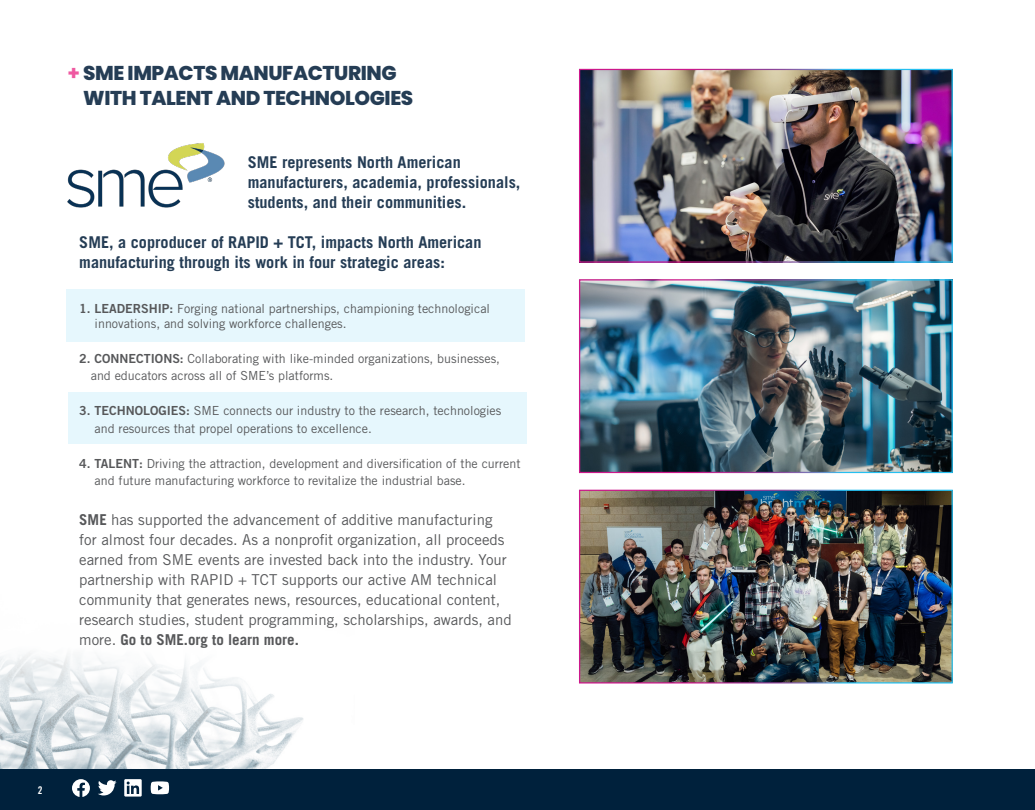
<style>
.page{position:relative;width:1035px;height:810px;background:#fff}
.page>*{position:absolute;margin:0;border:0;box-sizing:border-box;transform-origin:0 0}
.t1{font:800 20px/25px "Poppins";letter-spacing:-.02em;color:#253d55}
.Paragraph_-_Book{font:700 16.25px/20px "Trade Gothic LT Std";color:#253d55}
.Paragraph_-_Book-2{font:15px/20px "Trade Gothic LT Std";color:#57585a}
.Paragraph_-_Book-3{font:12.5px/17.5px "Trade Gothic LT Std";color:#57585a}
.Speaker_Title{font:10.62px "Trade Gothic LT Std Bd Cn 20";color:#fff}
.s1{font-weight:700;color:#ef59a1}
.s2{font-family:"Trade Gothic LT Std Bd 2"}
.s3{font-weight:700}
</style>
<div class="page">
<img style="left:0;top:652px;width:303px;height:117px">
<div style="left:0;top:769px;width:1035px;height:41px;background:#00213c"></div>
<svg style="left:151px;top:781px;width:18px;height:13px"></svg>
<svg style="left:72px;top:779px;width:18px;height:18px"></svg>
<svg style="left:124px;top:779px;width:18px;height:18px"></svg>
<svg style="left:98px;top:780px;width:19px;height:15px"></svg>
<img style="left:581px;top:71px;width:370px;height:190px">
<img style="left:581px;top:281px;width:370px;height:190px">
<img style="left:581px;top:492px;width:370px;height:190px">
<div style="left:66px;top:289px;width:459px;height:52px;background:#e6f7fd"></div>
<div style="left:68px;top:392px;width:458px;height:52px;background:#e6f7fd"></div>
<img style="left:67px;top:143px;width:158px;height:65px">
<p class="t1" style="left:83px;top:60px;width:332px;text-indent:-15px"><span class="s1">+</span> SME IMPACTS MANUFACTURING<br>WITH TALENT AND TECHNOLOGIES</p>
<p class="Paragraph_-_Book" style="left:248px;top:152px;width:274px">SME represents North American manufacturers, academia, professionals, students, and their communities.</p>
<p class="Paragraph_-_Book" style="left:79px;top:232px;width:404px">SME, a coproducer of RAPID + TCT, impacts North American manufacturing through its work in four strategic areas:</p>
<p class="Paragraph_-_Book-3" style="left:95px;top:301px;width:397px;line-height:15px;text-indent:-15px"><span class="s2">1. LEADERSHIP:</span> Forging national partnerships, championing technological innovations, and solving workforce challenges.</p>
<p class="Paragraph_-_Book-3" style="left:91px;top:349px;width:411px;text-indent:-11px"><span class="s2">2. CONNECTIONS:</span> Collaborating with like-minded organizations, businesses, and educators across all of SME’s platforms.</p>
<p class="Paragraph_-_Book-3" style="left:95px;top:402px;width:408px;text-indent:-15px"><span class="s2">3. TECHNOLOGIES:</span> SME connects our industry to the research, technologies and resources that propel operations to excellence.</p>
<p class="Paragraph_-_Book-3" style="left:95px;top:454px;width:428px;text-indent:-15px"><span class="s2">4. TALENT:</span> Driving the attraction, development and diversification of the current and future manufacturing workforce to revitalize the industrial base.</p>
<p class="Paragraph_-_Book-2" style="left:79px;top:510px;width:434px"><span class="s3">SME</span> has supported the advancement of additive manufacturing for almost four decades. As a nonprofit organization, all proceeds earned from SME events are invested back into the industry. Your partnership with RAPID + TCT supports our active AM technical community that generates news, resources, educational content, research studies, student programming, scholarships, awards, and more. <span class="s3">Go to SME.org to learn more.</span></p>
<p class="Speaker_Title" style="left:38px;top:784px;width:6px">2</p>
</div>
